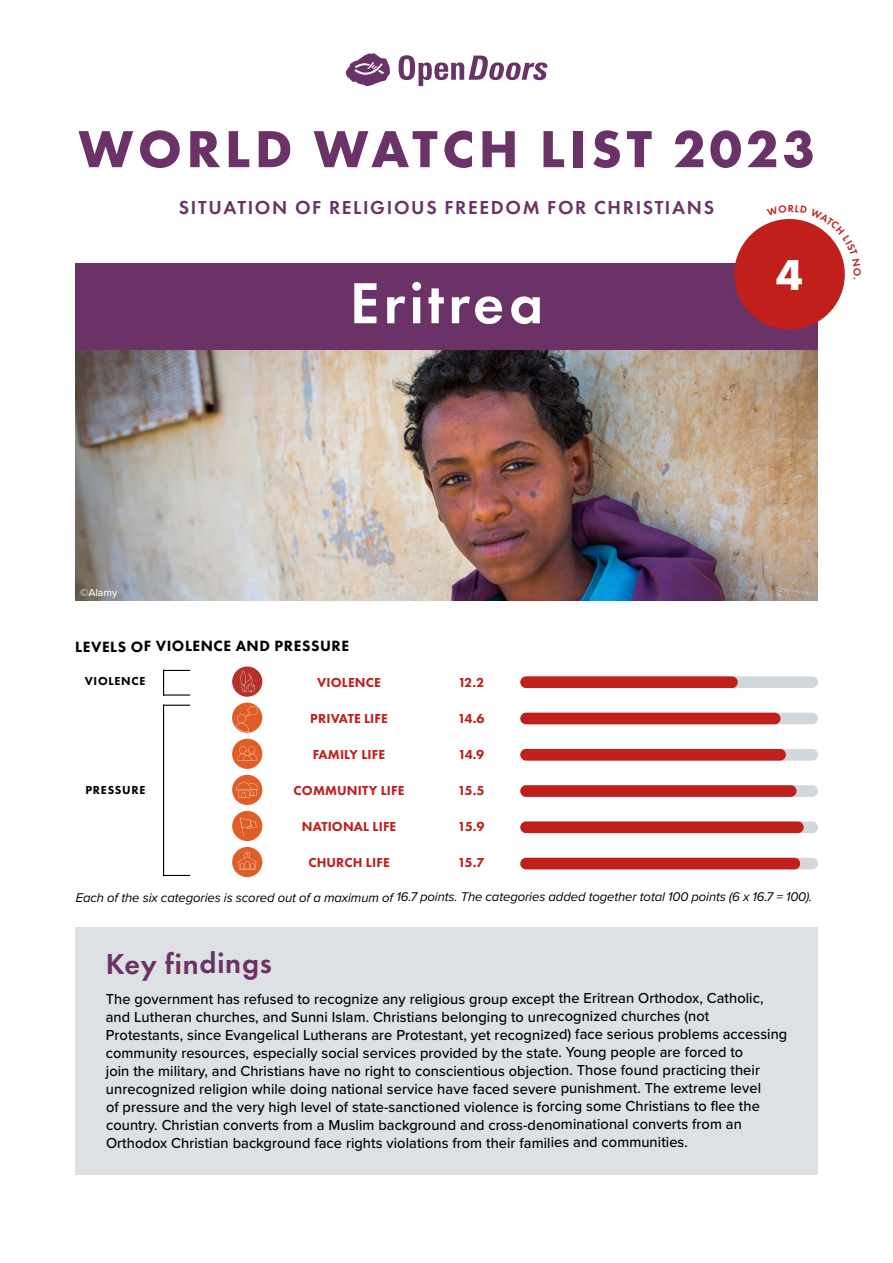
<style>
.page{position:relative;width:893px;height:1263px;background:#fff}
.page>*{position:absolute;margin:0;border:0;box-sizing:border-box;transform-origin:0 0}
.t1{font:600 60px "Futura PT";letter-spacing:.07em;color:#fff}
.t2{font:700 54px "Futura PT";letter-spacing:.085em;color:#6b3267}
.t3{font:700 45px "Futura PT";color:#fff}
.t4{font:600 30px "Futura PT";letter-spacing:.02em;color:#6b3267}
.t5{font:600 19.5px "Futura PT";letter-spacing:.085em;color:#6b3267}
.t6{font:800 15.45px "Futura PT";letter-spacing:.03em;color:#000}
.t7{font:500 15px/18px "Proxima Nova";color:#000}
.t8{font:800 13.5px "Futura PT";letter-spacing:.01em;color:#c01f1c}
.t9{font:italic 13.05px "Proxima Nova";letter-spacing:-.01em;color:#000}
.t10{font:800 12px "Futura PT";letter-spacing:.06em;color:#000}
.t11{font:500 10.5px "Proxima Nova";letter-spacing:.005em;color:#fff}
</style>
<div class="page">
<div style="left:520px;top:858px;width:298px;height:11px;background:#d1d7da;border-radius:6px"></div>
<div style="left:520px;top:713px;width:298px;height:11px;background:#d1d7da;border-radius:6px"></div>
<div style="left:520px;top:676px;width:298px;height:12px;background:#d1d7da;border-radius:6px"></div>
<div style="left:520px;top:749px;width:298px;height:12px;background:#d1d7da;border-radius:6px"></div>
<div style="left:520px;top:821px;width:298px;height:12px;background:#d1d7da;border-radius:6px"></div>
<div style="left:520px;top:785px;width:298px;height:12px;background:#d1d7da;border-radius:6px"></div>
<div style="left:520px;top:858px;width:280px;height:11px;background:#c01f1c;border-radius:6px"></div>
<div style="left:520px;top:821px;width:284px;height:12px;background:#c01f1c;border-radius:6px"></div>
<div style="left:520px;top:785px;width:277px;height:12px;background:#c01f1c;border-radius:6px"></div>
<div style="left:520px;top:749px;width:266px;height:12px;background:#c01f1c;border-radius:6px"></div>
<div style="left:520px;top:713px;width:260px;height:11px;background:#c01f1c;border-radius:6px"></div>
<div style="left:520px;top:676px;width:218px;height:12px;background:#c01f1c;border-radius:6px"></div>
<div style="left:75px;top:927px;width:743px;height:248px;background:#dde1e3"></div>
<svg style="left:345px;top:53px;width:45px;height:33px"></svg>
<svg style="left:399px;top:55px;width:148px;height:31px"></svg>
<img style="left:75px;top:349px;width:743px;height:251px">
<div style="left:75px;top:263px;width:743px;height:86px;background:#6b3267"></div>
<div style="left:734px;top:219px;width:111px;height:111px;background:#c01f1c;border-radius:50%"></div>
<svg style="left:164px;top:705px;width:26px;height:1px"></svg>
<svg style="left:164px;top:875px;width:26px;height:1px"></svg>
<hr style="left:163px;top:705px;width:1px;height:171px;background:#000">
<svg style="left:163px;top:670px;width:27px;height:26px"></svg>
<div style="left:232px;top:666px;width:30px;height:31px;background:#b53229;border-radius:50%"></div>
<svg style="left:240px;top:671px;width:15px;height:21px"></svg>
<div style="left:232px;top:703px;width:30px;height:30px;background:#df5e27;border-radius:50%"></div>
<svg style="left:236px;top:706px;width:22px;height:26px"></svg>
<div style="left:232px;top:739px;width:30px;height:30px;background:#df5e27;border-radius:50%"></div>
<svg style="left:237px;top:746px;width:20px;height:15px"></svg>
<div style="left:232px;top:775px;width:30px;height:30px;background:#df5e27;border-radius:50%"></div>
<svg style="left:236px;top:782px;width:22px;height:16px"></svg>
<div style="left:232px;top:811px;width:30px;height:30px;background:#df5e27;border-radius:50%"></div>
<svg style="left:240px;top:817px;width:17px;height:19px"></svg>
<div style="left:232px;top:847px;width:30px;height:30px;background:#df5e27;border-radius:50%"></div>
<svg style="left:237px;top:851px;width:20px;height:18px"></svg>
<svg style="left:766px;top:219px;width:79px;height:60px"></svg>
<h2 class="t2" style="left:78px;top:114px;width:738px">WORLD WATCH LIST 2023</h2>
<h3 class="t5" style="left:179px;top:195px;width:537px">SITUATION OF RELIGIOUS FREEDOM FOR CHRISTIANS</h3>
<p class="t11" style="left:80px;top:584px;width:39px">©Alamy</p>
<h1 class="t1" style="left:350px;top:266px;width:195px">Eritrea</h1>
<p class="t6" style="left:75px;top:636px;width:275px">LEVELS OF VIOLENCE AND PRESSURE</p>
<p class="t10" style="left:85px;top:673px;width:62px">VIOLENCE</p>
<p class="t10" style="left:85px;top:782px;width:62px">PRESSURE</p>
<p class="t8" style="left:317px;top:674px;width:65px">VIOLENCE</p>
<p class="t8" style="left:310px;top:710px;width:79px">PRIVATE LIFE</p>
<p class="t8" style="left:313px;top:746px;width:74px">FAMILY LIFE</p>
<p class="t8" style="left:294px;top:782px;width:112px">COMMUNITY LIFE</p>
<p class="t8" style="left:302px;top:818px;width:96px">NATIONAL LIFE</p>
<p class="t8" style="left:308px;top:854px;width:83px">CHURCH LIFE</p>
<p class="t8" style="left:458px;top:674px;width:28px">12.2</p>
<p class="t8" style="left:458px;top:710px;width:28px">14.6</p>
<p class="t8" style="left:458px;top:746px;width:28px">14.9</p>
<p class="t8" style="left:458px;top:782px;width:28px">15.5</p>
<p class="t8" style="left:458px;top:818px;width:28px">15.9</p>
<p class="t8" style="left:458px;top:854px;width:28px">15.7</p>
<h3 class="t3" style="left:776px;top:246px;width:28px">4</h3>
<p class="t9" style="left:76px;top:887px;width:738px">Each of the six categories is scored out of a maximum of 16.7 points. The categories added together total 100 points (6 x 16.7 = 100).</p>
<h3 class="t4" style="left:106px;top:945px;width:168px">Key findings</h3>
<p class="t7" style="left:106px;top:989px;width:683px">The government has refused to recognize any religious group except the Eritrean Orthodox, Catholic, and Lutheran churches, and Sunni Islam. Christians belonging to unrecognized churches (not Protestants, since Evangelical Lutherans are Protestant, yet recognized) face serious problems accessing community resources, especially social services provided by the state. Young people are forced to<br>join the military, and Christians have no right to conscientious objection. Those found practicing their unrecognized religion while doing national service have faced severe punishment. The extreme level<br>of pressure and the very high level of state-sanctioned violence is forcing some Christians to flee the country. Christian converts from a Muslim background and cross-denominational converts from an Orthodox Christian background face rights violations from their families and communities.</p>
</div>
